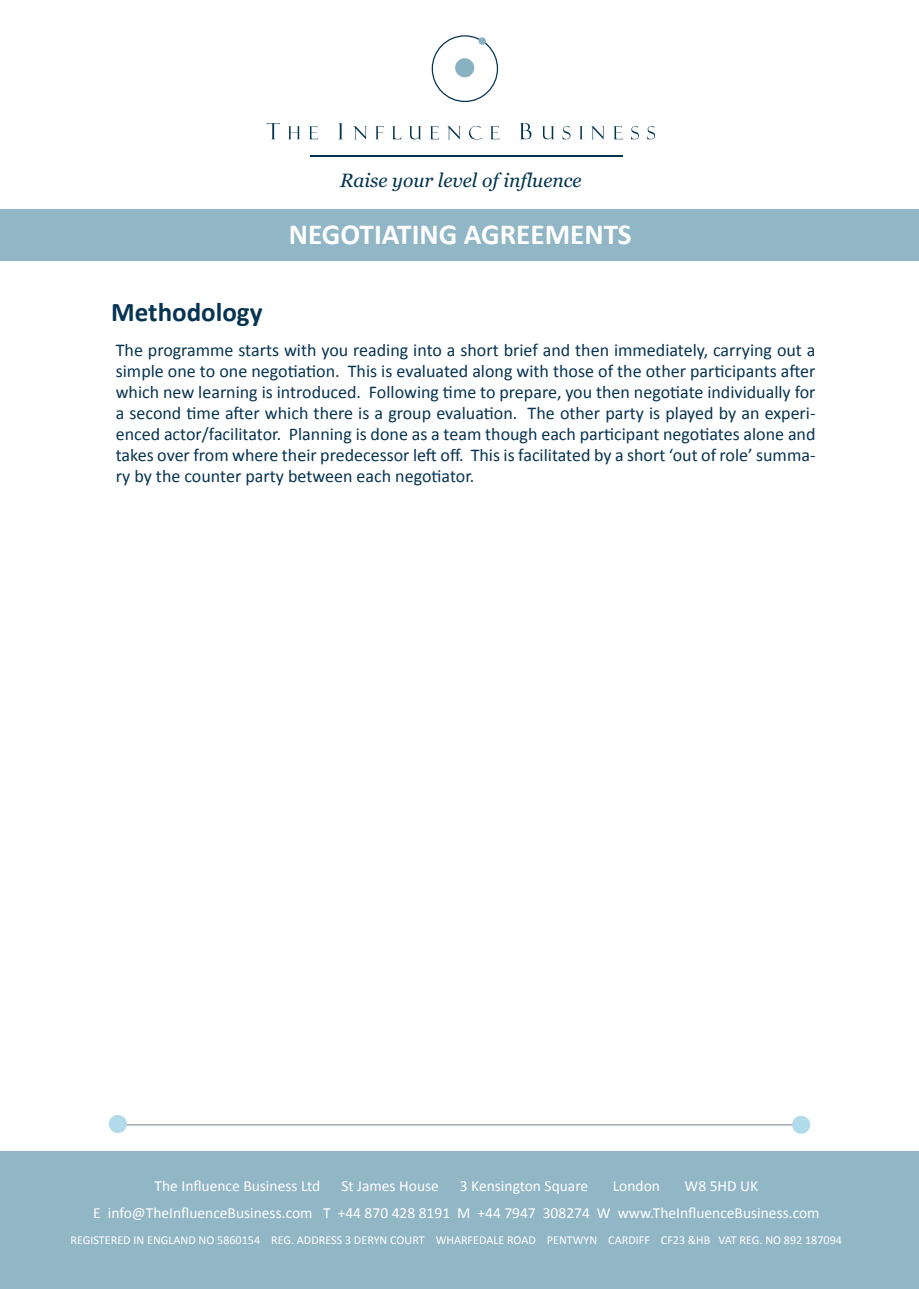
<style>
.page{position:relative;width:919px;height:1289px;background:#fff}
.page>*{position:absolute;margin:0;border:0;box-sizing:border-box;transform-origin:0 0}
.t1{font:700 29.1px "Calibri";color:#fff}
.t2{font:700 27px "Calibri";color:#063453}
.t3{font:italic 19.2px "Georgia";color:#023451}
.t4{font:18px/21px "Calibri";color:#063453;text-align:justify}
.t5{font:15.45px/26.8px "Calibri";color:#fff}
.t6{font:12.15px "Calibri";color:#fff}
</style>
<div class="page">
<div style="left:0;top:209px;width:918px;height:51px;background:#91b6c6"></div>
<div style="left:0;top:1151px;width:918px;height:137px;background:#91b6c6"></div>
<hr style="left:120px;top:1124px;width:679px;height:1px;background:#08293d">
<div style="left:792px;top:1115px;width:18px;height:18px;background:#b1dbeb;border-radius:50%"></div>
<div style="left:109px;top:1114px;width:18px;height:18px;background:#b1dbeb;border-radius:50%"></div>
<svg style="left:266px;top:123px;width:14px;height:16px"></svg>
<svg style="left:288px;top:126px;width:12px;height:13px"></svg>
<svg style="left:309px;top:126px;width:9px;height:13px"></svg>
<svg style="left:338px;top:123px;width:5px;height:16px"></svg>
<svg style="left:353px;top:126px;width:14px;height:13px"></svg>
<svg style="left:375px;top:126px;width:8px;height:13px"></svg>
<svg style="left:392px;top:126px;width:9px;height:13px"></svg>
<svg style="left:409px;top:126px;width:12px;height:13px"></svg>
<svg style="left:430px;top:126px;width:9px;height:13px"></svg>
<svg style="left:447px;top:126px;width:14px;height:13px"></svg>
<svg style="left:469px;top:126px;width:13px;height:13px"></svg>
<svg style="left:490px;top:126px;width:9px;height:13px"></svg>
<svg style="left:520px;top:123px;width:11px;height:16px"></svg>
<svg style="left:542px;top:126px;width:12px;height:13px"></svg>
<svg style="left:562px;top:126px;width:8px;height:13px"></svg>
<svg style="left:579px;top:126px;width:4px;height:13px"></svg>
<svg style="left:590px;top:126px;width:14px;height:13px"></svg>
<svg style="left:613px;top:126px;width:9px;height:13px"></svg>
<svg style="left:631px;top:126px;width:7px;height:13px"></svg>
<svg style="left:647px;top:126px;width:8px;height:13px"></svg>
<hr style="left:310px;top:155px;width:312px;height:1px;background:#023451">
<svg style="left:431px;top:35px;width:67px;height:67px"></svg>
<div style="left:478px;top:37px;width:8px;height:8px;background:#88b1c2;border-radius:50%"></div>
<p class="t3" style="left:340px;top:168px;width:243px">Raise your level of influence</p>
<h2 class="t2" style="left:111px;top:295px;width:153px">Methodology</h2>
<h1 class="t1" style="left:289px;top:216px;width:344px">NEGOTIATING AGREEMENTS</h1>
<p class="t4" style="left:116px;top:339px;width:701px">The programme starts with you reading into a short brief and then immediately, carrying out a simple one to one negotiation. This is evaluated along with those of the other participants after which new learning is introduced. Following time to prepare, you then negotiate individually for a second time after which there is a group evaluation. The other party is played by an experi&shy;enced actor/facilitator. Planning is done as a team though each participant negotiates alone and takes over from where their predecessor left off. This is facilitated by a short ‘out of role’ summa&shy;ry by the counter party between each negotiator.</p>
<p class="t5" style="left:154px;top:1172px;width:167px">The Influence Business Ltd</p>
<p class="t5" style="left:341px;top:1172px;width:99px">St James House</p>
<p class="t5" style="left:460px;top:1172px;width:130px">3 Kensington Square</p>
<p class="t5" style="left:612px;top:1172px;width:49px">London</p>
<p class="t5" style="left:93px;top:1172px;width:727px;text-indent:591px">W8 5HD UK<br>E info@TheInfluenceBusiness.com T +44 870 428 8191 M +44 7947 308274 W www.TheInfluenceBusiness.com</p>
<p class="t6" style="left:70px;top:1232px;width:773px">REGISTERED IN ENGLAND NO 5860154 REG. ADDRESS 3 DERYN COURT WHARFEDALE ROAD PENTWYN CARDIFF CF23 &amp;HB VAT REG. NO 892 187094</p>
</div>
